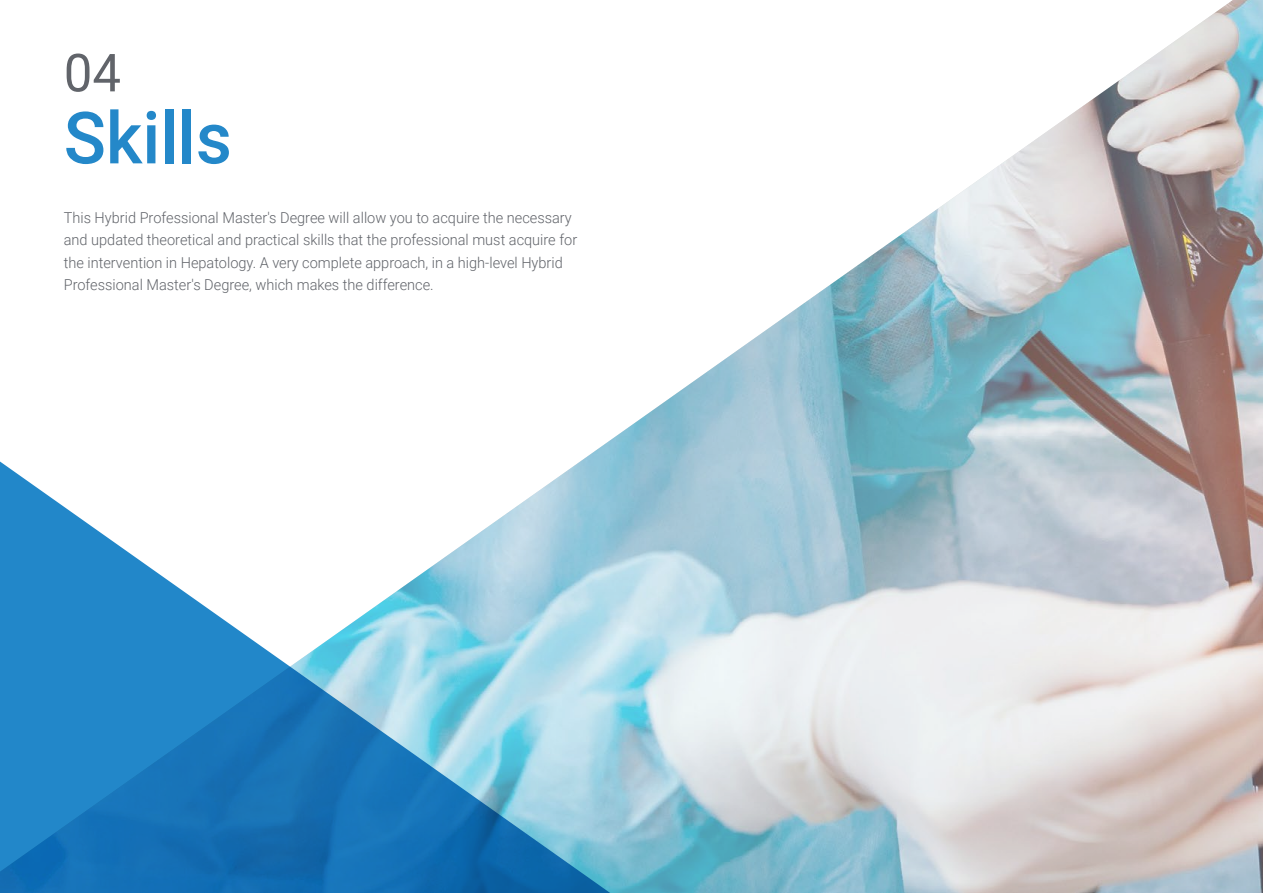
<style>
.page{position:relative;width:1263px;height:893px;background:#fff}
.page>*{position:absolute;margin:0;border:0;box-sizing:border-box;transform-origin:0 0}
.t1{font:500 72px "Roboto";color:#2488c9}
.t2{font:52.5px "Roboto";color:#61646a}
.t3{font:300 15px/22.5px "Roboto";color:#61646a}
</style>
<div class="page">
<img style="left:602px;top:0;width:661px;height:893px">
<svg style="left:0;top:446px;width:640px;height:447px"></svg>
<h2 class="t2" style="left:64px;top:36px;width:59px">04</h2>
<h1 class="t1" style="left:64px;top:87px;width:170px">Skills</h1>
<p class="t3" style="left:64px;top:206px;width:515px">This Hybrid Professional Master's Degree will allow you to acquire the necessary and updated theoretical and practical skills that the professional must acquire for the intervention in Hepatology. A very complete approach, in a high-level Hybrid Professional Master's Degree, which makes the difference.</p>
</div>
